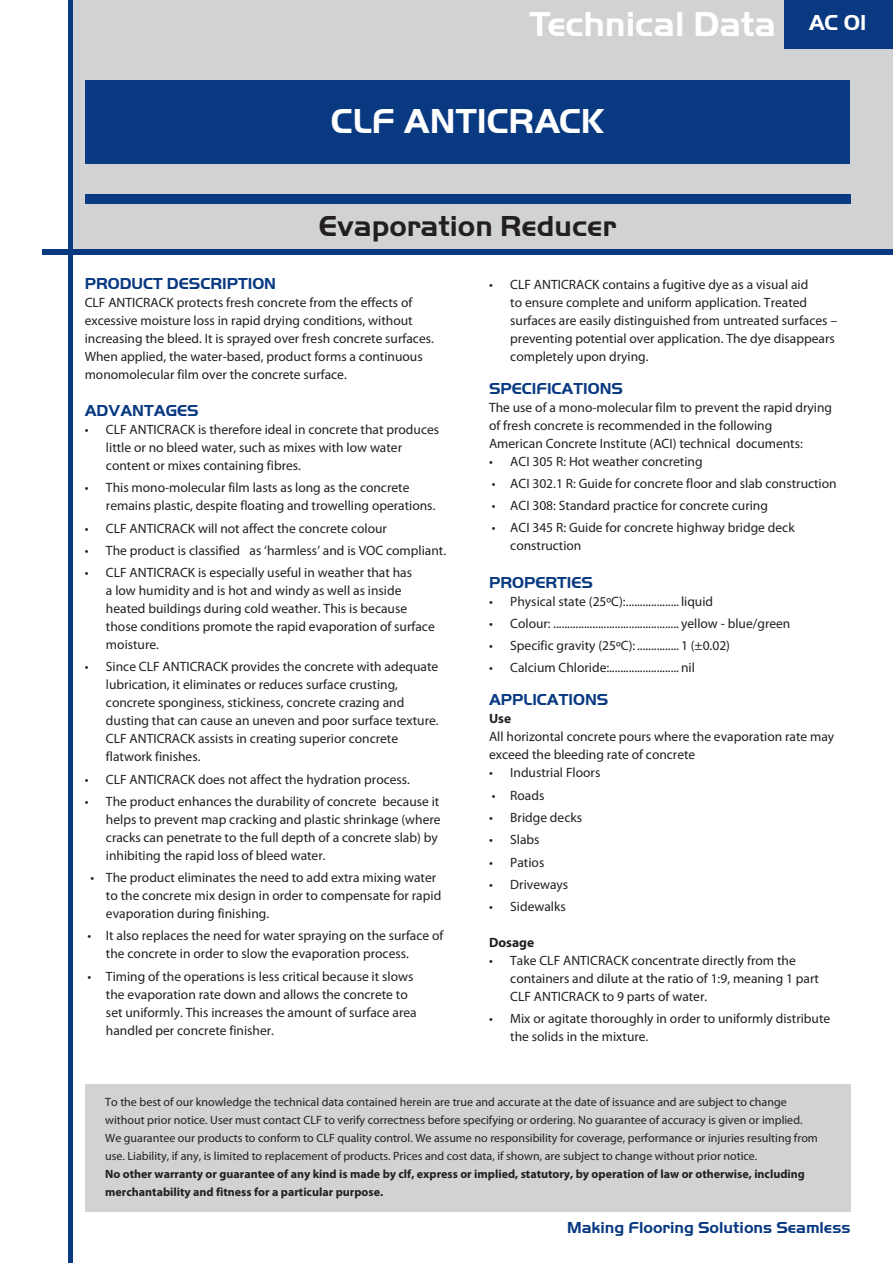
<style>
.page{position:relative;width:893px;height:1263px;background:#fff}
.page>*{position:absolute;margin:0;border:0;box-sizing:border-box;transform-origin:0 0}
.t1{font:36px "Handel Got D Bol";color:#fff}
.t2{font:30px "Handel Got D Bol";color:#231f20}
.t3{font:22.5px "Handel Got D Bol";color:#fff}
.t4{font:16.5px "Handel Got D Bol";color:#083981}
.t5{font:13.5px/18px "Myriad Pro";color:#231f20}
.t6{font:700 13.5px "Myriad Pro";color:#231f20}
.t7{font:12px/18px "Myriad Pro";color:#231f20}
.s1{font-weight:700}
</style>
<div class="page">
<div style="left:85px;top:1084px;width:765px;height:128px;background:#d1d2d4"></div>
<div style="left:71px;top:0;width:822px;height:249px;background:#d1d2d4"></div>
<div style="left:85px;top:194px;width:765px;height:10px;background:#083981"></div>
<div style="left:43px;top:249px;width:850px;height:6px;background:#083981"></div>
<hr style="left:68px;top:0;width:4px;height:1263px;background:#083981">
<div style="left:85px;top:81px;width:765px;height:83px;background:#083981"></div>
<div style="left:784px;top:0;width:109px;height:48px;background:#083981"></div>
<p class="t1" style="left:529px;top:3px;width:248px">Technical Data</p>
<p class="t1" style="left:331px;top:100px;width:275px">CLF ANTICRACK</p>
<p class="t2" style="left:319px;top:209px;width:299px">Evaporation Reducer</p>
<p class="t3" style="left:809px;top:10px;width:59px">AC 01</p>
<p class="t4" style="left:85px;top:274px;width:193px">PRODUCT DESCRIPTION</p>
<p class="t5" style="left:85px;top:293px;width:351px">CLF ANTICRACK protects fresh concrete from the effects of excessive moisture loss in rapid drying conditions, without increasing the bleed. It is sprayed over fresh concrete surfaces.<br>When applied, the water-based, product forms a continuous monomolecular film over the concrete surface.</p>
<p class="t4" style="left:85px;top:401px;width:115px">ADVANTAGES</p>
<p class="t5" style="left:106px;top:420px;width:335px;text-indent:-21px">• CLF ANTICRACK is therefore ideal in concrete that produces little or no bleed water, such as mixes with low water content or mixes containing fibres.</p>
<p class="t5" style="left:106px;top:479px;width:331px;text-indent:-21px">• This mono-molecular film lasts as long as the concrete remains plastic, despite floating and trowelling operations.</p>
<p class="t5" style="left:85px;top:519px;width:304px">• CLF ANTICRACK will not affect the concrete colour</p>
<p class="t5" style="left:85px;top:541px;width:363px">• The product is classified as ‘harmless’ and is VOC compliant.</p>
<p class="t5" style="left:106px;top:563px;width:330px;text-indent:-21px">• CLF ANTICRACK is especially useful in weather that has<br>a low humidity and is hot and windy as well as inside heated buildings during cold weather. This is because those conditions promote the rapid evaporation of surface moisture.</p>
<p class="t5" style="left:106px;top:658px;width:334px;text-indent:-21px">• Since CLF ANTICRACK provides the concrete with adequate lubrication, it eliminates or reduces surface crusting, concrete sponginess, stickiness, concrete crazing and dusting that can cause an uneven and poor surface texture.<br>CLF ANTICRACK assists in creating superior concrete flatwork finishes.</p>
<p class="t5" style="left:85px;top:770px;width:327px">• CLF ANTICRACK does not affect the hydration process.</p>
<p class="t5" style="left:106px;top:792px;width:336px;text-indent:-21px">• The product enhances the durability of concrete because it helps to prevent map cracking and plastic shrinkage (where cracks can penetrate to the full depth of a concrete slab) by inhibiting the rapid loss of bleed water.</p>
<p class="t5" style="left:106px;top:868px;width:337px;text-indent:-16px">• The product eliminates the need to add extra mixing water to the concrete mix design in order to compensate for rapid evaporation during finishing.</p>
<p class="t5" style="left:106px;top:927px;width:339px;text-indent:-18px">• It also replaces the need for water spraying on the surface of the concrete in order to slow the evaporation process.</p>
<p class="t5" style="left:106px;top:967px;width:312px;text-indent:-18px">• Timing of the operations is less critical because it slows the evaporation rate down and allows the concrete to set uniformly. This increases the amount of surface area handled per concrete finisher.</p>
<p class="t5" style="left:510px;top:275px;width:328px;text-indent:-21px">• CLF ANTICRACK contains a fugitive dye as a visual aid<br>to ensure complete and uniform application. Treated surfaces are easily distinguished from untreated surfaces – preventing potential over application. The dye disappears completely upon drying.</p>
<p class="t4" style="left:489px;top:379px;width:135px">SPECIFICATIONS</p>
<p class="t5" style="left:489px;top:398px;width:345px">The use of a mono-molecular film to prevent the rapid drying of fresh concrete is recommended in the following<br>American Concrete Institute (ACI) technical documents:</p>
<p class="t5" style="left:489px;top:452px;width:215px">• ACI 305 R: Hot weather concreting</p>
<p class="t5" style="left:492px;top:474px;width:346px">• ACI 302.1 R: Guide for concrete floor and slab construction</p>
<p class="t5" style="left:492px;top:496px;width:278px">• ACI 308: Standard practice for concrete curing</p>
<p class="t5" style="left:510px;top:519px;width:286px;text-indent:-18px">• ACI 345 R: Guide for concrete highway bridge deck construction</p>
<p class="t4" style="left:489px;top:573px;width:106px">PROPERTIES</p>
<p class="t5" style="left:489px;top:592px;width:226px">• Physical state (25ºC):................... liquid</p>
<p class="t5" style="left:489px;top:614px;width:303px">• Colour: ............................................. yellow - blue/green</p>
<p class="t5" style="left:489px;top:636px;width:243px">• Specific gravity (25ºC): ............... 1 (±0.02)</p>
<p class="t5" style="left:489px;top:659px;width:207px">• Calcium Chloride:......................... nil</p>
<p class="t4" style="left:489px;top:691px;width:121px">APPLICATIONS</p>
<p class="t6" style="left:489px;top:710px;width:24px">Use</p>
<p class="t5" style="left:489px;top:728px;width:347px">All horizontal concrete pours where the evaporation rate may exceed the bleeding rate of concrete</p>
<p class="t5" style="left:489px;top:764px;width:113px">• Industrial Floors</p>
<p class="t5" style="left:492px;top:786px;width:54px">• Roads</p>
<p class="t5" style="left:489px;top:808px;width:95px">• Bridge decks</p>
<p class="t5" style="left:489px;top:830px;width:52px">• Slabs</p>
<p class="t5" style="left:489px;top:853px;width:57px">• Patios</p>
<p class="t5" style="left:489px;top:875px;width:81px">• Driveways</p>
<p class="t5" style="left:489px;top:897px;width:78px">• Sidewalks</p>
<p class="t6" style="left:489px;top:934px;width:47px">Dosage</p>
<p class="t5" style="left:510px;top:951px;width:310px;text-indent:-21px">• Take CLF ANTICRACK concentrate directly from the containers and dilute at the ratio of 1:9, meaning 1 part<br>CLF ANTICRACK to 9 parts of water.</p>
<p class="t5" style="left:510px;top:1009px;width:321px;text-indent:-21px">• Mix or agitate thoroughly in order to uniformly distribute the solids in the mixture.</p>
<p class="t7" style="left:105px;top:1093px;width:714px">To the best of our knowledge the technical data contained herein are true and accurate at the date of issuance and are subject to change without prior notice. User must contact CLF to verify correctness before specifying or ordering. No guarantee of accuracy is given or implied.<br>We guarantee our products to conform to CLF quality control. We assume no responsibility for coverage, performance or injuries resulting from use. Liability, if any, is limited to replacement of products. Prices and cost data, if shown, are subject to change without prior notice.<br><span class="s1">No other warranty or guarantee of any kind is made by clf, express or implied, statutory, by operation of law or otherwise, including merchantability and fitness for a particular purpose.</span></p>
<p class="t4" style="left:567px;top:1218px;width:285px">Making Flooring Solutions Seamless</p>
</div>
